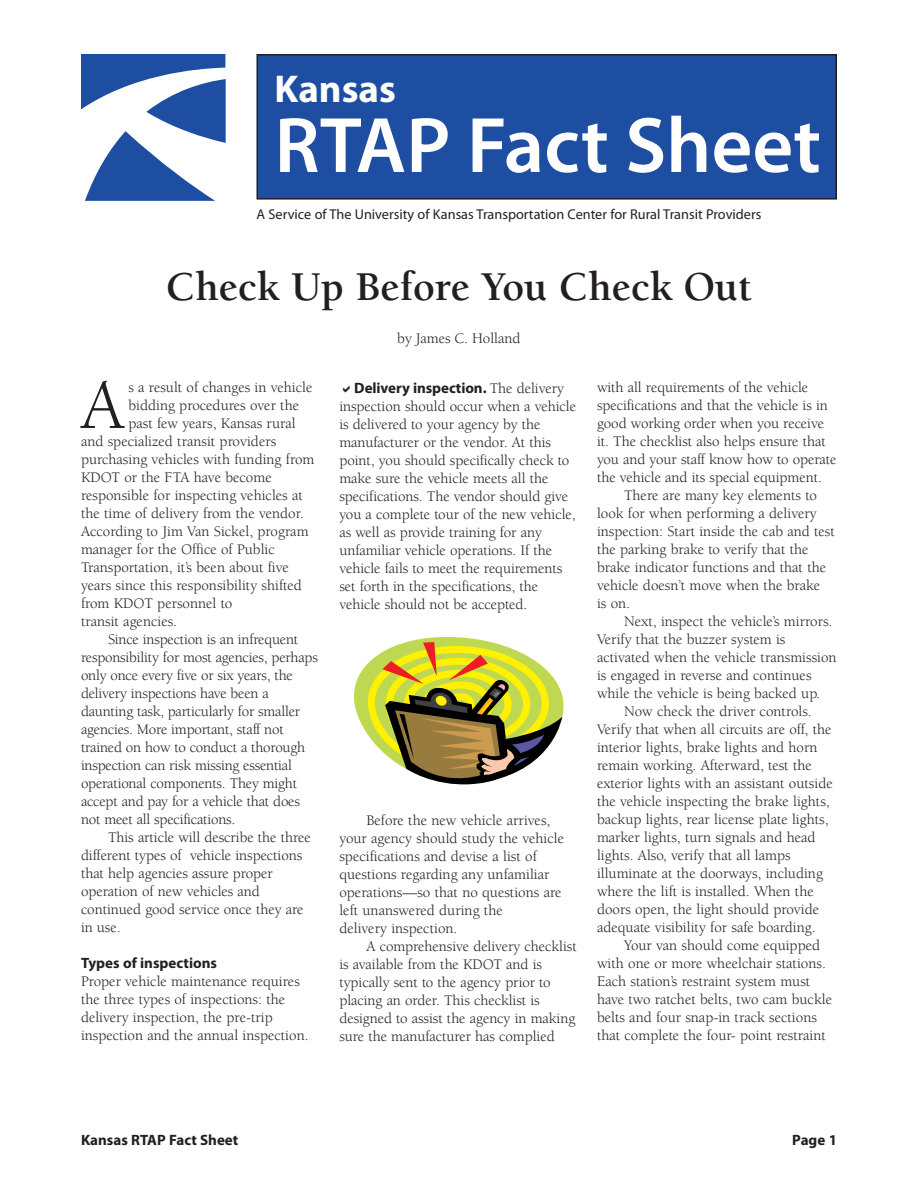
<style>
.page{position:relative;width:918px;height:1188px;background:#fff}
.page>*{position:absolute;margin:0;border:0;box-sizing:border-box;transform-origin:0 0}
.t1{font:600 79.2px "Myriad Pro";color:#fff}
.t2{font:71.7px "Berkeley Std";color:#231f20}
.t3{font:700 42px "Berkeley Std";color:#231f20}
.t4{font:700 38.85px "Myriad Pro";color:#fff}
.t5{font:15px/18px "Berkeley Std";color:#231f20}
.t6{font:700 15px "Myriad Pro";color:#231f20}
.t7{font:14.25px "Myriad Pro";color:#231f20}
.s1{font-family:"Myriad Pro";font-weight:700}
</style>
<div class="page">
<svg style="left:354px;top:637px;width:210px;height:148px"></svg>
<div style="left:257px;top:55px;width:579px;height:144px;background:#1e4ea1"></div>
<div style="left:256px;top:54px;width:581px;height:146px;border:2px solid #231f20"></div>
<svg style="left:81px;top:54px;width:145px;height:147px"></svg>
<p class="t4" style="left:274px;top:64px;width:123px">Kansas</p>
<p class="t1" style="left:274px;top:95px;width:548px">RTAP Fact Sheet</p>
<p class="t7" style="left:256px;top:205px;width:506px">A Service of The University of Kansas Transportation Center for Rural Transit Providers</p>
<p class="t3" style="left:166px;top:264px;width:588px">Check Up Before You Check Out</p>
<p class="t2" style="left:81px;top:367px;width:45px">A</p>
<p class="t5" style="left:128px;top:378px;width:186px">s a result of changes in vehicle</p>
<p class="t5" style="left:128px;top:396px;width:172px">bidding procedures over the</p>
<p class="t5" style="left:128px;top:414px;width:169px">past few years, Kansas rural</p>
<p class="t5" style="left:81px;top:432px;width:197px">and specialized transit providers</p>
<p class="t5" style="left:81px;top:450px;width:235px">purchasing vehicles with funding from</p>
<p class="t5" style="left:81px;top:468px;width:192px">KDOT or the FTA have become</p>
<p class="t5" style="left:81px;top:486px;width:223px">responsible for inspecting vehicles at</p>
<p class="t5" style="left:81px;top:504px;width:225px">the time of delivery from the vendor.</p>
<p class="t5" style="left:81px;top:522px;width:229px">According to Jim Van Sickel, program</p>
<p class="t5" style="left:81px;top:540px;width:195px">manager for the Office of Public</p>
<p class="t5" style="left:81px;top:558px;width:209px">Transportation, it’s been about five</p>
<p class="t5" style="left:81px;top:576px;width:222px">years since this responsibility shifted</p>
<p class="t5" style="left:81px;top:594px;width:153px">from KDOT personnel to</p>
<p class="t5" style="left:81px;top:612px;width:98px">transit agencies.</p>
<p class="t5" style="left:81px;top:630px;width:238px;text-indent:27px">Since inspection is an infrequent responsibility for most agencies, perhaps only once every five or six years, the delivery inspections have been a daunting task, particularly for smaller agencies. More important, staff not trained on how to conduct a thorough inspection can risk missing essential operational components. They might accept and pay for a vehicle that does not meet all specifications.</p>
<p class="t5" style="left:81px;top:828px;width:231px;text-indent:27px">This article will describe the three different types of vehicle inspections that help agencies assure proper operation of new vehicles and continued good service once they are</p>
<p class="t5" style="left:81px;top:918px;width:41px">in use.</p>
<p class="t6" style="left:81px;top:953px;width:138px">Types of inspections</p>
<p class="t5" style="left:81px;top:972px;width:229px">Proper vehicle maintenance requires the three types of inspections: the delivery inspection, the pre-trip inspection and the annual inspection.</p>
<p class="t5" style="left:397px;top:329px;width:125px">by James C. Holland</p>
<p class="t5" style="left:339px;top:380px;width:238px;text-indent:15px"><span class="s1">Delivery inspection.</span> The delivery inspection should occur when a vehicle is delivered to your agency by the manufacturer or the vendor. At this point, you should specifically check to make sure the vehicle meets all the specifications. The vendor should give you a complete tour of the new vehicle, as well as provide training for any unfamiliar vehicle operations. If the vehicle fails to meet the requirements set forth in the specifications, the vehicle should not be accepted.</p>
<p class="t5" style="left:339px;top:812px;width:226px;text-indent:27px">Before the new vehicle arrives, your agency should study the vehicle specifications and devise a list of questions regarding any unfamiliar operations—so that no questions are left unanswered during the</p>
<p class="t5" style="left:339px;top:920px;width:120px">delivery inspection.</p>
<p class="t5" style="left:339px;top:938px;width:239px;text-indent:27px">A comprehensive delivery checklist is available from the KDOT and is typically sent to the agency prior to placing an order. This checklist is designed to assist the agency in making sure the manufacturer has complied</p>
<p class="t5" style="left:597px;top:378px;width:241px">with all requirements of the vehicle specifications and that the vehicle is in good working order when you receive it. The checklist also helps ensure that you and your staff know how to operate the vehicle and its special equipment.</p>
<p class="t5" style="left:597px;top:486px;width:239px;text-indent:27px">There are many key elements to look for when performing a delivery inspection: Start inside the cab and test the parking brake to verify that the brake indicator functions and that the vehicle doesn’t move when the brake</p>
<p class="t5" style="left:597px;top:594px;width:35px">is on.</p>
<p class="t5" style="left:597px;top:612px;width:241px;text-indent:27px">Next, inspect the vehicle’s mirrors.<br>Verify that the buzzer system is activated when the vehicle transmission is engaged in reverse and continues while the vehicle is being backed up.</p>
<p class="t5" style="left:597px;top:702px;width:237px;text-indent:27px">Now check the driver controls.<br>Verify that when all circuits are off, the interior lights, brake lights and horn remain working. Afterward, test the exterior lights with an assistant outside the vehicle inspecting the brake lights, backup lights, rear license plate lights, marker lights, turn signals and head lights. Also, verify that all lamps illuminate at the doorways, including where the lift is installed. When the doors open, the light should provide adequate visibility for safe boarding.</p>
<p class="t5" style="left:597px;top:936px;width:237px;text-indent:27px">Your van should come equipped with one or more wheelchair stations.<br>Each station’s restraint system must have two ratchet belts, two cam buckle belts and four snap-in track sections that complete the four- point restraint</p>
<p class="t6" style="left:81px;top:1130px;width:159px">Kansas RTAP Fact Sheet</p>
<p class="t6" style="left:792px;top:1130px;width:46px">Page 1</p>
</div>
